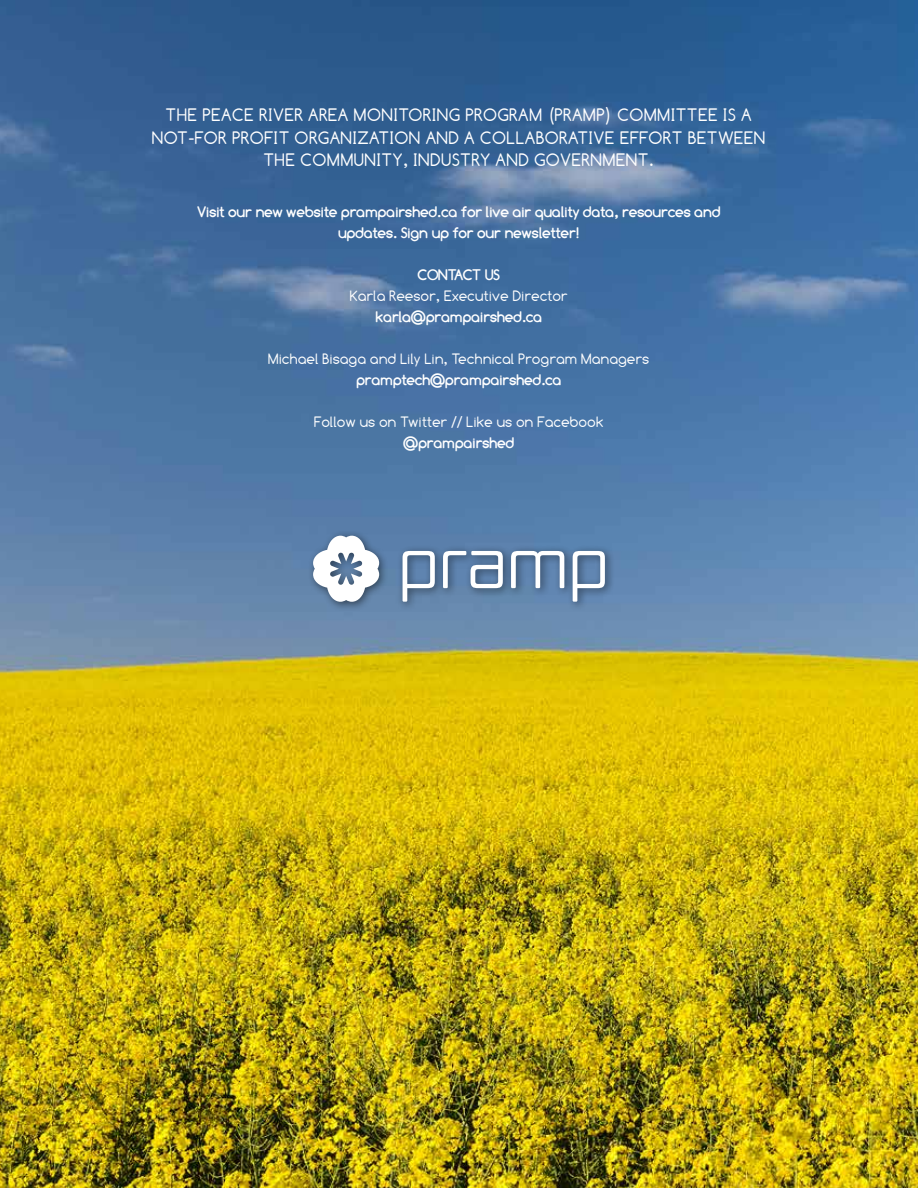
<style>
.page{position:relative;width:918px;height:1188px;background:#fff}
.page>*{position:absolute;margin:0;border:0;box-sizing:border-box;transform-origin:0 0}
.t1{font:18px/22.5px "Comfortaa";letter-spacing:.02em;color:#fff;text-align:center}
.t2{font:700 15px/21px "Comfortaa";color:#fff;text-align:center}
.t3{font:15px "Comfortaa";color:#fff}
</style>
<div class="page">
<img style="left:0;top:0;width:918px;height:1188px">
<div style="left:307px;top:530px;width:308px;height:81px;background:#000;opacity:.5"></div>
<svg style="left:403px;top:551px;width:32px;height:51px"></svg>
<svg style="left:443px;top:551px;width:60px;height:37px"></svg>
<svg style="left:511px;top:551px;width:53px;height:37px"></svg>
<svg style="left:573px;top:551px;width:32px;height:51px"></svg>
<svg style="left:313px;top:536px;width:66px;height:66px"></svg>
<p class="t1" style="left:152px;top:104px;width:615px">THE PEACE RIVER AREA MONITORING PROGRAM (PRAMP) COMMITTEE IS A<br>NOT-FOR PROFIT ORGANIZATION AND A COLLABORATIVE EFFORT BETWEEN<br>THE COMMUNITY, INDUSTRY AND GOVERNMENT.</p>
<p class="t2" style="left:197px;top:201px;width:525px">Visit our new website prampairshed.ca for live air quality data, resources and updates. Sign up for our newsletter!</p>
<p class="t2" style="left:418px;top:264px;width:84px">CONTACT US</p>
<p class="t3" style="left:350px;top:288px;width:220px">Karla Reesor, Executive Director</p>
<p class="t2" style="left:376px;top:306px;width:168px">karla@prampairshed.ca</p>
<p class="t3" style="left:268px;top:351px;width:383px">Michael Bisaga and Lily Lin, Technical Program Managers</p>
<p class="t2" style="left:356px;top:369px;width:207px">pramptech@prampairshed.ca</p>
<p class="t3" style="left:314px;top:414px;width:291px">Follow us on Twitter // Like us on Facebook</p>
<p class="t2" style="left:404px;top:432px;width:112px">@prampairshed</p>
</div>
